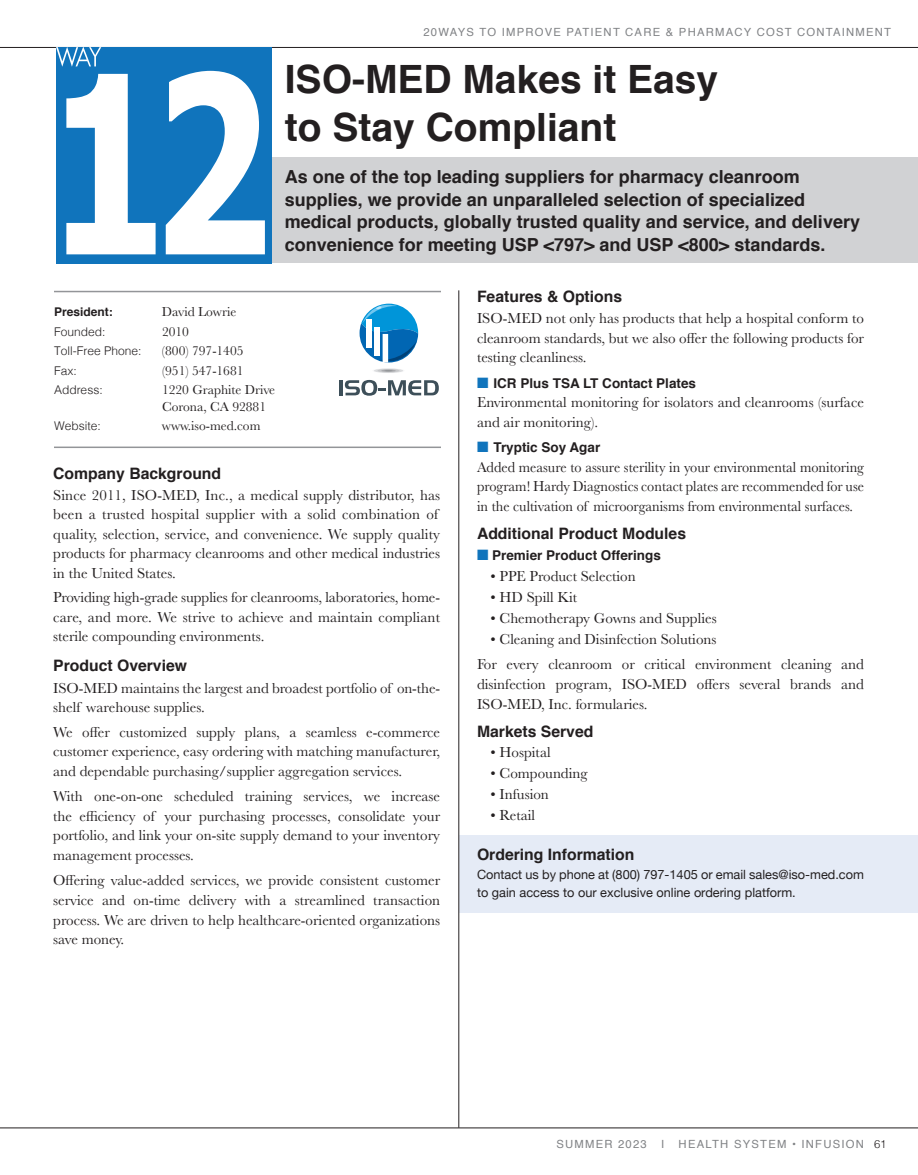
<style>
.page{position:relative;width:918px;height:1175px;background:#fff}
.page>*{position:absolute;margin:0;border:0;box-sizing:border-box;transform-origin:0 0}
.t1{font:700 39px/48px "Helvetica";color:#231f20}
.t2{font:700 18px/22.5px "Helvetica";color:#231f20}
.t3{font:700 15.75px "Helvetica";color:#231f20}
.t4{font:15px/19.5px "Baskerville";color:#231f20}
.t5{font:15px/19.5px "Baskerville";color:#231f20;text-align:justify;scale:.95 1}
.t6{font:13.5px/16.5px "Baskerville";color:#231f20}
.t7{font:700 13.5px "Helvetica";color:#231f20}
.t8{font:12.75px/18px "Helvetica Neue";color:#231f20}
.t9{font:300 12px "Helvetica";color:#231f20}
.t10{font:700 12px "Helvetica";color:#231f20}
.t11{font:11.25px "Helvetica";letter-spacing:.11em;color:#808285}
.s1{color:#1074bc}
.s2{font-weight:300;color:#231f20}
</style>
<div class="page">
<hr style="left:0;top:47px;width:918px;height:1px;background:#231f20">
<hr style="left:54px;top:291px;width:387px;height:1px;background:#939598">
<div style="left:56px;top:157px;width:862px;height:106px;background:#d1d2d4"></div>
<div style="left:56px;top:47px;width:216px;height:216px;background:#1074bc"></div>
<svg style="left:66px;top:74px;width:90px;height:180px"></svg>
<svg style="left:166px;top:71px;width:99px;height:183px"></svg>
<svg style="left:56px;top:47px;width:45px;height:20px"></svg>
<div style="left:459px;top:835px;width:459px;height:77px;background:#e5ebf6"></div>
<hr style="left:54px;top:446px;width:387px;height:2px;background:#939598">
<hr style="left:339px;top:380px;width:3px;height:15px;background:#3d4f59">
<svg style="left:345px;top:380px;width:94px;height:16px"></svg>
<div style="left:372px;top:368px;width:33px;height:5px;background:#f7f7f8;border-radius:50%"></div>
<svg style="left:374px;top:368px;width:29px;height:5px"></svg>
<hr style="left:377px;top:369px;width:23px;height:3px;background:#c7c8ca;border-radius:50%">
<hr style="left:381px;top:369px;width:15px;height:3px;background:#a8a9ad;border-radius:50%">
<svg style="left:360px;top:304px;width:58px;height:67px"></svg>
<hr style="left:0;top:1127px;width:918px;height:1px;background:#231f20">
<hr style="left:459px;top:290px;width:1px;height:837px;background:#231f20">
<p class="t11" style="left:423px;top:23px;width:469px">20WAYS TO IMPROVE PATIENT CARE &amp; PHARMACY COST CONTAINMENT</p>
<h1 class="t1" style="left:285px;top:56px;width:435px">ISO-MED Makes it Easy to Stay Compliant</h1>
<p class="t2" style="left:285px;top:166px;width:577px">As one of the top leading suppliers for pharmacy cleanroom supplies, we provide an unparalleled selection of specialized medical products, globally trusted quality and service, and delivery convenience for meeting USP &lt;797&gt; and USP &lt;800&gt; standards.</p>
<p class="t10" style="left:54px;top:302px;width:60px">President:</p>
<p class="t6" style="left:162px;top:303px;width:76px">David Lowrie</p>
<p class="t9" style="left:54px;top:321px;width:53px">Founded:</p>
<p class="t6" style="left:162px;top:323px;width:28px">2010</p>
<p class="t9" style="left:54px;top:340px;width:89px">Toll-Free Phone:</p>
<p class="t6" style="left:162px;top:342px;width:83px">(800) 797-1405</p>
<p class="t9" style="left:54px;top:360px;width:24px">Fax:</p>
<p class="t6" style="left:162px;top:362px;width:83px">(951) 547-1681</p>
<p class="t9" style="left:54px;top:379px;width:50px">Address:</p>
<p class="t6" style="left:162px;top:381px;width:115px">1220 Graphite Drive<br>Corona, CA 92881</p>
<p class="t9" style="left:54px;top:415px;width:48px">Website:</p>
<p class="t6" style="left:162px;top:417px;width:100px">www.iso-med.com</p>
<p class="t3" style="left:53px;top:460px;width:170px">Company Background</p>
<p class="t4" style="left:53px;top:485px;width:389px">Since 2011, ISO-MED, Inc., a medical supply distributor, has been a trusted hospital supplier with a solid combination of quality, selection, service, and convenience. We supply quality products for pharmacy cleanrooms and other medical industries in the United States.</p>
<p class="t4" style="left:53px;top:588px;width:388px;text-align:justify">Providing high-grade supplies for cleanrooms, laboratories, home&shy;care, and more. We strive to achieve and maintain compliant sterile compounding environments.</p>
<p class="t3" style="left:53px;top:653px;width:135px">Product Overview</p>
<p class="t4" style="left:53px;top:678px;width:389px">ISO-MED maintains the largest and broadest portfolio of on-the&shy;shelf warehouse supplies.</p>
<p class="t4" style="left:53px;top:722px;width:388px;text-align:justify">We offer customized supply plans, a seamless e-commerce customer experience, easy ordering with matching manufacturer, and dependable purchasing/supplier aggregation services.</p>
<p class="t4" style="left:53px;top:787px;width:389px;text-align:justify">With one-on-one scheduled training services, we increase the efficiency of your purchasing processes, consolidate your portfolio, and link your on-site supply demand to your inventory management processes.</p>
<p class="t4" style="left:53px;top:871px;width:389px;text-align:justify">Offering value-added services, we provide consistent customer service and on-time delivery with a streamlined transaction process. We are driven to help healthcare-oriented organizations save money.</p>
<p class="t3" style="left:477px;top:284px;width:147px">Features &amp; Options</p>
<p class="t4" style="left:477px;top:309px;width:389px;text-align:justify">ISO-MED not only has products that help a hospital conform to cleanroom standards, but we also offer the following products for testing cleanliness.</p>
<p class="t7" style="left:477px;top:372px;width:221px"><span class="s1">■</span> ICR Plus TSA LT Contact Plates</p>
<p class="t4" style="left:477px;top:393px;width:389px">Environmental monitoring for isolators and cleanrooms (surface and air monitoring).</p>
<p class="t7" style="left:477px;top:436px;width:125px"><span class="s1">■</span> Tryptic Soy Agar</p>
<p class="t5" style="left:477px;top:457px;width:409px">Added measure to assure sterility in your environmental monitoring program! Hardy Diagnostics contact plates are recommended for use in the cultivation of microorganisms from environmental surfaces.</p>
<p class="t3" style="left:477px;top:521px;width:211px">Additional Product Modules</p>
<p class="t7" style="left:477px;top:544px;width:185px"><span class="s1">■</span> Premier Product Offerings</p>
<p class="t4" style="left:490px;top:567px;width:147px">• PPE Product Selection</p>
<p class="t4" style="left:490px;top:588px;width:88px">• HD Spill Kit</p>
<p class="t4" style="left:490px;top:608px;width:228px">• Chemotherapy Gowns and Supplies</p>
<p class="t4" style="left:477px;top:626px;width:389px;line-height:25.5px;text-indent:14px">• Cleaning and Disinfection Solutions<br>For every cleanroom or critical environment cleaning and</p>
<p class="t4" style="left:477px;top:674px;width:388px">disinfection program, ISO-MED offers several brands and<br>ISO-MED, Inc. formularies.</p>
<p class="t3" style="left:477px;top:718px;width:118px">Markets Served</p>
<p class="t4" style="left:490px;top:743px;width:62px">• Hospital</p>
<p class="t4" style="left:490px;top:763px;width:99px">• Compounding</p>
<p class="t4" style="left:490px;top:784px;width:60px">• Infusion</p>
<p class="t4" style="left:490px;top:805px;width:46px">• Retail</p>
<p class="t3" style="left:477px;top:841px;width:159px">Ordering Information</p>
<p class="t8" style="left:477px;top:866px;width:389px">Contact us by phone at (800) 797-1405 or email sales@iso-med.com to gain access to our exclusive online ordering platform.</p>
<p class="t11" style="left:556px;top:1135px;width:92px">SUMMER 2023</p>
<p class="t11" style="left:661px;top:1135px;width:5px">I</p>
<p class="t11" style="left:679px;top:1135px;width:209px">HEALTH SYSTEM • INFUSION <span class="s2">61</span></p>
</div>
